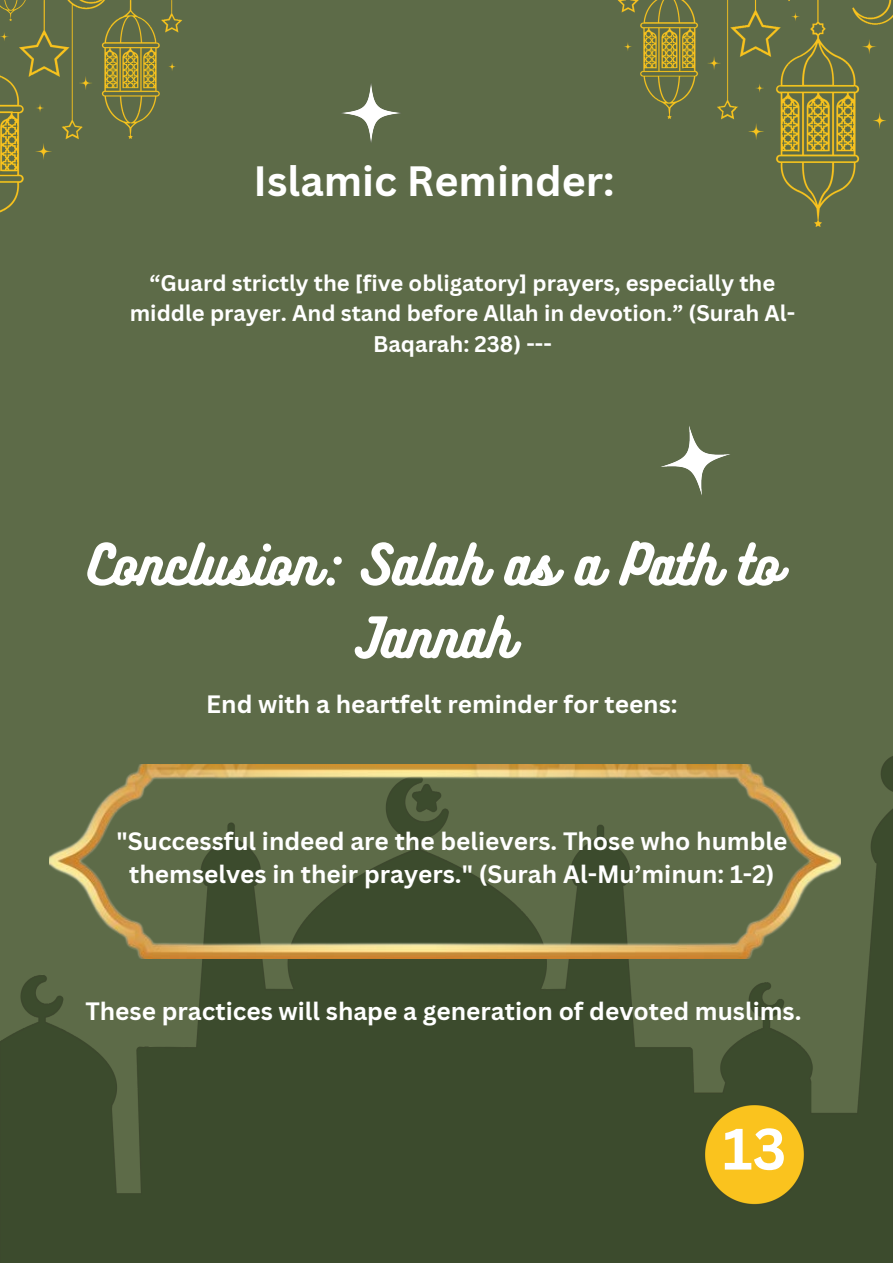
<style>
.page{position:relative;width:893px;height:1263px;background:#5d6b48}
.page>*{position:absolute;margin:0;border:0;box-sizing:border-box;transform-origin:0 0}
.t1{font:700 57px "Canva Sans";color:#fff}
.t2{font:50.03px/72.6px "Bukhari Script";color:#fff;text-align:center}
.t3{font:700 41.25px "Canva Sans";color:#fff}
.t4{font:700 24.45px/33.8px "Canva Sans";color:#fff;text-align:center}
.t5{font:700 22.05px/30.4px "Canva Sans";color:#fff;text-align:center}
</style>
<div class="page">
<img style="left:341px;top:83px;width:60px;height:60px">
<img style="left:661px;top:426px;width:69px;height:69px">
<img style="left:0;top:0;width:182px;height:213px">
<img style="left:617px;top:0;width:276px;height:227px">
<img style="left:0;top:756px;width:893px;height:507px">
<img style="left:49px;top:764px;width:791px;height:194px">
<h2 class="t3" style="left:254px;top:152px;width:362px">Islamic Reminder:</h2>
<p class="t5" style="left:130px;top:267px;width:667px">“Guard strictly the [five obligatory] prayers, especially the middle prayer. And stand before Allah in devotion.” (Surah Al-<br>Baqarah: 238) ---</p>
<p class="t2" style="left:88px;top:526px;width:693px">Conclusion: Salah as a Path to<br>Jannah</p>
<p class="t4" style="left:206px;top:687px;width:473px">End with a heartfelt reminder for teens:</p>
<p class="t4" style="left:117px;top:823px;width:672px">"Successful indeed are the believers. Those who humble themselves in their prayers." (Surah Al-Mu’minun: 1-2)</p>
<p class="t4" style="left:85px;top:993px;width:717px">These practices will shape a generation of devoted muslims.</p>
<h1 class="t1" style="left:722px;top:1109px;width:65px">13</h1>
</div>
